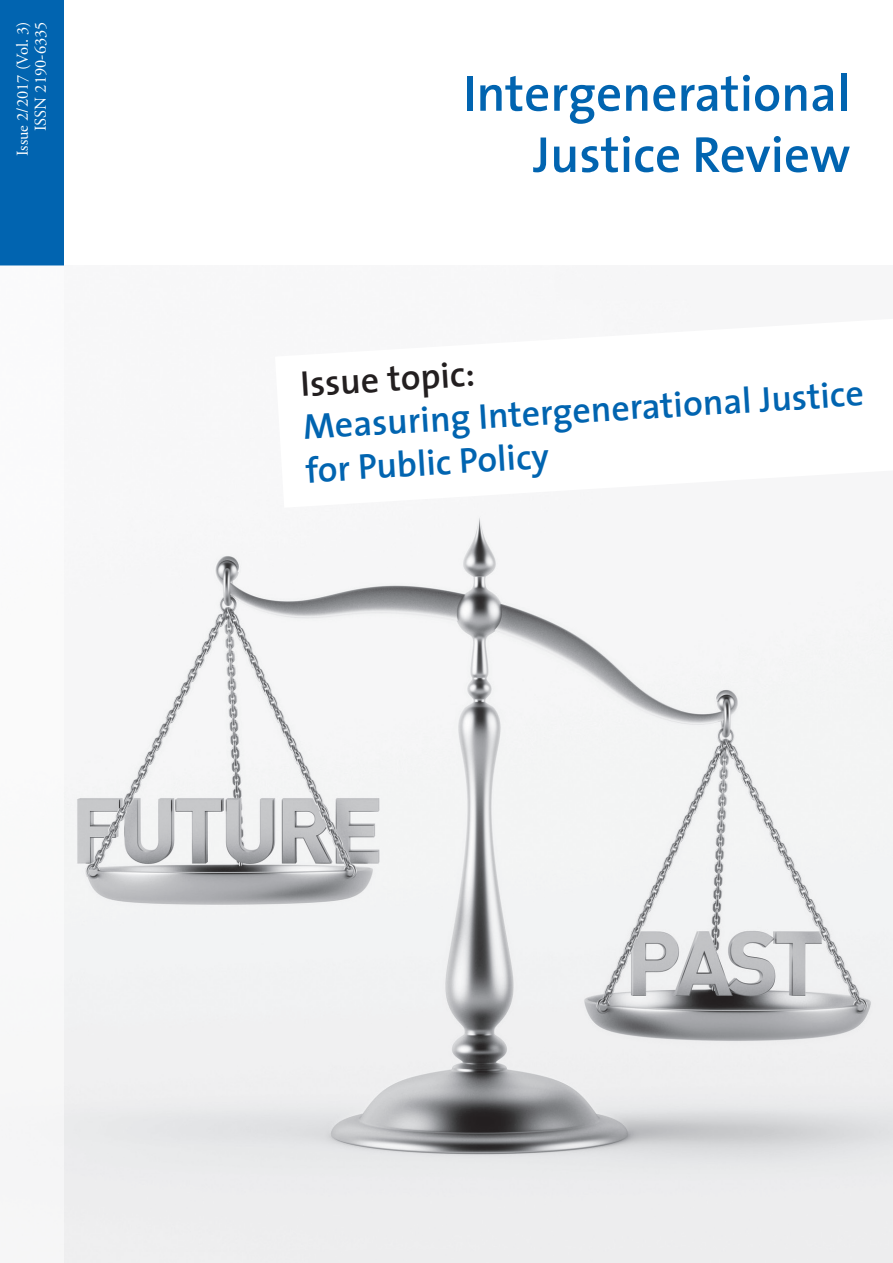
<style>
.page{position:relative;width:893px;height:1263px;background:#fff}
.page>*{position:absolute;margin:0;border:0;box-sizing:border-box;transform-origin:0 0}
.t1{font:600 51px/61.2px "The Sans";color:#0164b0;text-align:right}
.t2{font:600 36px/41.7px "The Sans";color:#0164b0}
.t3{font:600 36px "The Sans";color:#231f20}
.t4{font:16.5px/18px "Adobe Garamond Pro";color:#fff;text-align:right}
</style>
<div class="page">
<img style="left:64px;top:299px;width:829px;height:964px">
<div style="left:0;top:0;width:64px;height:266px;background:#0164b0"></div>
<svg style="left:275px;top:319px;width:618px;height:189px"></svg>
<p class="t4" style="left:14px;top:156px;width:136px;rotate:-90deg">Issue 2/2017 (Vol. 3)<br>ISSN 2190-6335</p>
<h1 class="t1" style="left:463px;top:61px;width:389px">Intergenerational<br>Justice Review</h1>
<p class="t3" style="left:298px;top:355px;width:176px;rotate:-4deg">Issue topic:</p>
<p class="t2" style="left:301px;top:408px;width:563px;rotate:-4deg">Measuring Intergenerational Justice for Public Policy</p>
</div>
